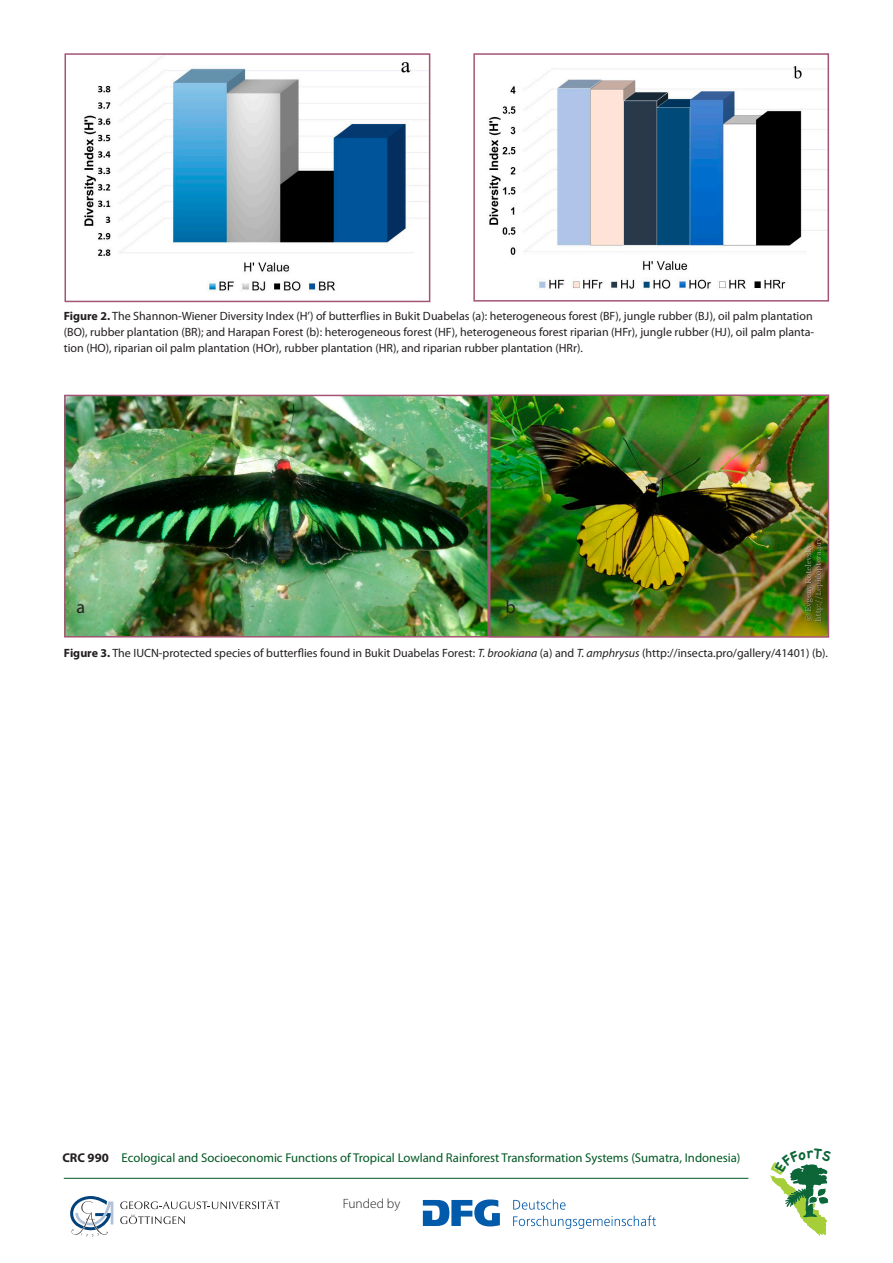
<style>
.page{position:relative;width:893px;height:1263px;background:#fff}
.page>*{position:absolute;margin:0;border:0;box-sizing:border-box;transform-origin:0 0}
.t1{font:18px "Myriad Pro";color:#231f20}
.t2{font:300 13.5px "Myriad Pro";color:#231f20}
.t3{font:12.75px "Myriad Pro";color:#005824}
.t4{font:12px/15.8px "Myriad Pro";color:#231f20}
.s1{font-weight:700}
.s2{font-style:italic}
.s3{font-weight:700;color:#231f20}
</style>
<div class="page">
<svg style="left:423px;top:1199px;width:77px;height:27px"></svg>
<svg style="left:513px;top:1199px;width:143px;height:30px"></svg>
<svg style="left:70px;top:1196px;width:43px;height:40px"></svg>
<svg style="left:120px;top:1200px;width:160px;height:24px"></svg>
<hr style="left:64px;top:1178px;width:684px;height:1px;background:#005824">
<img style="left:84px;top:56px;width:343px;height:236px">
<div style="left:65px;top:53px;width:365px;height:249px;border:2px solid #a45475"></div>
<img style="left:489px;top:66px;width:337px;height:224px">
<div style="left:473px;top:53px;width:356px;height:249px;border:2px solid #a45475"></div>
<img style="left:67px;top:398px;width:419px;height:236px">
<div style="left:64px;top:395px;width:425px;height:242px;border:2px solid #a45475"></div>
<img style="left:492px;top:397px;width:334px;height:238px">
<div style="left:489px;top:394px;width:340px;height:244px;border:2px solid #a45475"></div>
<svg style="left:770px;top:1164px;width:59px;height:72px"></svg>
<p class="t4" style="left:64px;top:308px;width:752px"><span class="s1">Figure 2.</span> The Shannon-Wiener Diversity Index (H’) of butterflies in Bukit Duabelas (a): heterogeneous forest (BF), jungle rubber (BJ), oil palm plantation (BO), rubber plantation (BR); and Harapan Forest (b): heterogeneous forest (HF), heterogeneous forest riparian (HFr), jungle rubber (HJ), oil palm planta&shy;tion (HO), riparian oil palm plantation (HOr), rubber plantation (HR), and riparian rubber plantation (HRr).</p>
<h1 class="t1" style="left:77px;top:596px;width:10px">a</h1>
<h1 class="t1" style="left:506px;top:596px;width:12px">b</h1>
<p class="t4" style="left:64px;top:645px;width:766px"><span class="s1">Figure 3.</span> The IUCN-protected species of butterflies found in Bukit Duabelas Forest: <span class="s2">T. brookiana</span> (a) and <span class="s2">T. amphrysus</span> (http://insecta.pro/gallery/41401) (b).</p>
<p class="t3" style="left:62px;top:1150px;width:680px"><span class="s3">CRC 990</span> Ecological and Socioeconomic Functions of Tropical Lowland Rainforest Transformation Systems (Sumatra, Indonesia)</p>
<p class="t2" style="left:343px;top:1195px;width:59px">Funded by</p>
</div>
